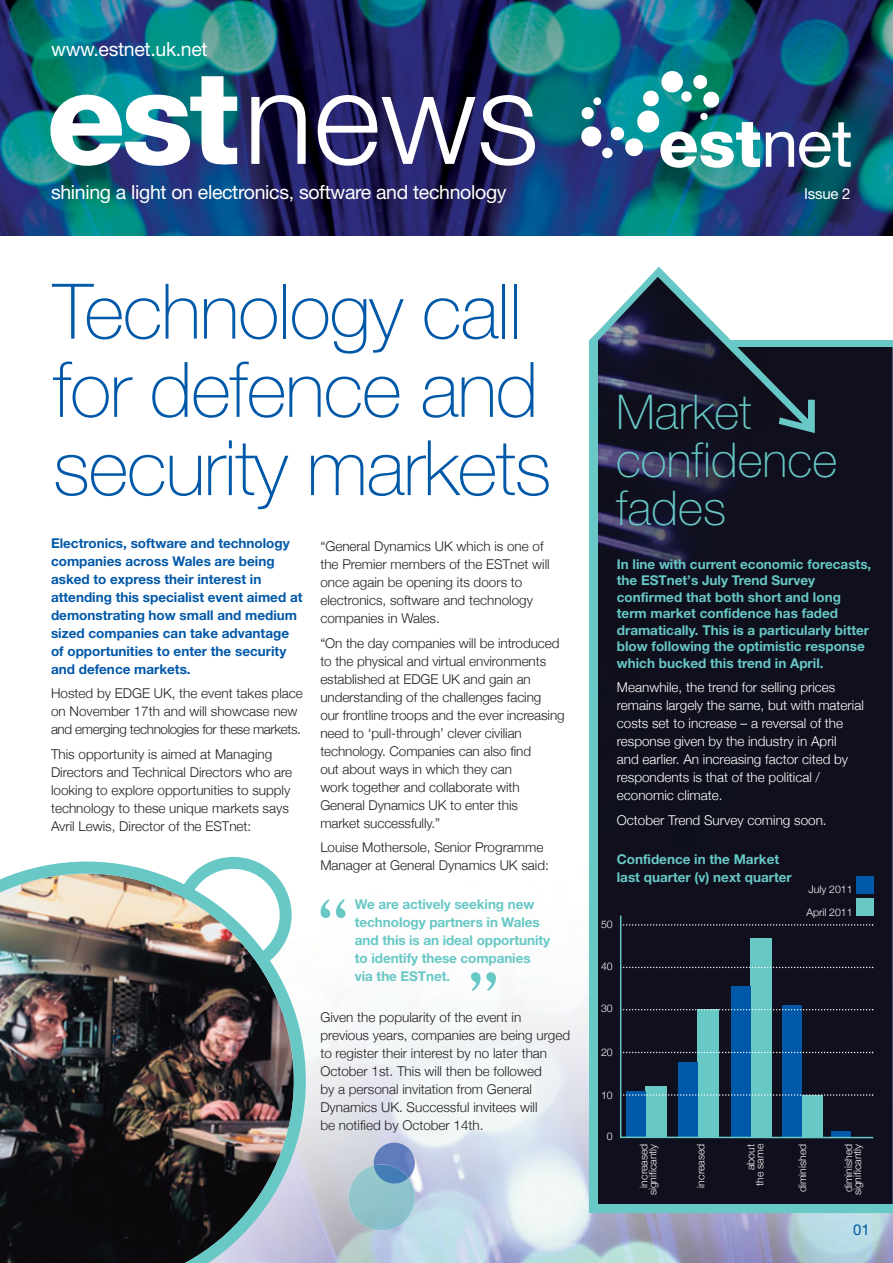
<style>
.page{position:relative;width:893px;height:1263px;background:#fff}
.page>*{position:absolute;margin:0;border:0;box-sizing:border-box;transform-origin:0 0}
.t1{font:300 129.6px "Helvetica Neue";color:#fff}
.t2{font:100 76.65px/78.3px "Helvetica Neue";letter-spacing:-.015em;color:#0058a9}
.t3{font:62.85px "Caslon Three";color:#67c8c6}
.t4{font:100 48px/48px "Helvetica Neue";color:#67c8c6}
.t5{font:19.5px "Helvetica Neue";letter-spacing:-.015em;color:#fff}
.t6{font:15px "Helvetica Neue";letter-spacing:-.015em;color:#fff}
.t7{font:15px "Helvetica Neue";color:#0058a9}
.t8{font:300 13.5px/18px "Helvetica Neue";color:#231f20}
.t9{font:700 13.5px/16.5px "Helvetica Neue";color:#67c8c6}
.t10{font:300 13.5px/18px "Helvetica Neue";color:#fff}
.t11{font:700 13.5px/18px "Helvetica Neue";color:#0058a9}
.t12{font:300 10.5px/9px "Helvetica Neue";color:#fff;text-align:right}
.s1{font-weight:800}
</style>
<div class="page">
<img style="left:233px;top:856px;width:660px;height:407px">
<svg style="left:212px;top:857px;width:80px;height:4px"></svg>
<img style="left:0;top:861px;width:306px;height:402px">
<img style="left:0;top:0;width:893px;height:235px">
<svg style="left:766px;top:122px;width:85px;height:46px"></svg>
<svg style="left:581px;top:71px;width:179px;height:97px"></svg>
<div style="left:597px;top:347px;width:296px;height:857px;background:#100f1d"></div>
<svg style="left:590px;top:267px;width:225px;height:166px"></svg>
<div style="left:589px;top:340px;width:8px;height:872px;background:#67c8c6"></div>
<div style="left:590px;top:1204px;width:303px;height:8px;background:#67c8c6"></div>
<div style="left:727px;top:340px;width:166px;height:7px;background:#67c8c6"></div>
<div style="left:831px;top:1131px;width:20px;height:6px;background:#0058a9"></div>
<div style="left:646px;top:1086px;width:21px;height:51px;background:#67c8c6"></div>
<div style="left:626px;top:1092px;width:20px;height:45px;background:#0058a9"></div>
<div style="left:697px;top:1010px;width:22px;height:127px;background:#67c8c6"></div>
<div style="left:678px;top:1062px;width:19px;height:75px;background:#0058a9"></div>
<div style="left:750px;top:938px;width:22px;height:199px;background:#67c8c6"></div>
<div style="left:731px;top:986px;width:19px;height:151px;background:#0058a9"></div>
<div style="left:802px;top:1095px;width:21px;height:42px;background:#67c8c6"></div>
<div style="left:782px;top:1006px;width:20px;height:131px;background:#0058a9"></div>
<hr style="left:621px;top:1136px;width:252px;height:2px;background:#67c8c6">
<svg style="left:621px;top:1094px;width:252px;height:2px"></svg>
<svg style="left:621px;top:1052px;width:252px;height:1px"></svg>
<svg style="left:621px;top:1009px;width:252px;height:1px"></svg>
<svg style="left:621px;top:967px;width:252px;height:1px"></svg>
<svg style="left:621px;top:924px;width:252px;height:2px"></svg>
<div style="left:856px;top:876px;width:17px;height:17px;background:#0058a9"></div>
<div style="left:856px;top:898px;width:17px;height:17px;background:#67c8c6"></div>
<hr style="left:620px;top:915px;width:1px;height:223px;background:#67c8c6">
<img style="left:349px;top:1165px;width:66px;height:65px">
<img style="left:374px;top:1142px;width:41px;height:36px">
<img style="left:374px;top:1164px;width:34px;height:20px">
<h3 class="t5" style="left:51px;top:43px;width:158px">www.estnet.uk.net</h3>
<h1 class="t1" style="left:46px;top:39px;width:494px"><span class="s1">est</span>news</h1>
<h3 class="t5" style="left:51px;top:185px;width:457px">shining a light on electronics, software and technology</h3>
<p class="t6" style="left:804px;top:189px;width:48px">Issue 2</p>
<h2 class="t2" style="left:53px;top:279px;width:500px">Technology call for defence and security markets</h2>
<p class="t11" style="left:51px;top:535px;width:253px">Electronics, software and technology companies across Wales are being asked to express their interest in attending this specialist event aimed at demonstrating how small and medium sized companies can take advantage of opportunities to enter the security and defence markets.</p>
<p class="t8" style="left:51px;top:684px;width:253px">Hosted by EDGE UK, the event takes place on November 17th and will showcase new and emerging technologies for these markets.</p>
<p class="t8" style="left:51px;top:744px;width:243px">This opportunity is aimed at Managing Directors and Technical Directors who are looking to explore opportunities to supply technology to these unique markets says Avril Lewis, Director of the ESTnet:</p>
<p class="t8" style="left:320px;top:537px;width:231px">“General Dynamics UK which is one of the Premier members of the ESTnet will once again be opening its doors to electronics, software and technology companies in Wales.</p>
<p class="t8" style="left:320px;top:633px;width:246px">“On the day companies will be introduced to the physical and virtual environments established at EDGE UK and gain an understanding of the challenges facing<br>our frontline troops and the ever increasing need to ‘pull-through’ clever civilian technology. Companies can also find<br>out about ways in which they can<br>work together and collaborate with General Dynamics UK to enter this<br>market successfully.”</p>
<p class="t8" style="left:320px;top:838px;width:230px">Louise Mothersole, Senior Programme<br>Manager at General Dynamics UK said:</p>
<h3 class="t3" style="left:317px;top:899px;width:33px">“</h3>
<p class="t9" style="left:355px;top:897px;width:197px;line-height:18px">We are actively seeking new technology partners in Wales and this is an ideal opportunity to identify these companies via the ESTnet.</p>
<h3 class="t3" style="left:468px;top:972px;width:33px">”</h3>
<p class="t8" style="left:320px;top:1008px;width:251px">Given the popularity of the event in previous years, companies are being urged to register their interest by no later than October 1st. This will then be followed<br>by a personal invitation from General Dynamics UK. Successful invitees will<br>be notified by October 14th.</p>
<h3 class="t4" style="left:616px;top:393px;width:223px">Market confidence fades</h3>
<p class="t9" style="left:617px;top:557px;width:256px">In line with current economic forecasts, the ESTnet’s July Trend Survey confirmed that both short and long term market confidence has faded dramatically. This is a particularly bitter blow following the optimistic response which bucked this trend in April.</p>
<p class="t10" style="left:617px;top:678px;width:249px">Meanwhile, the trend for selling prices remains largely the same, but with material costs set to increase – a reversal of the response given by the industry in April<br>and earlier. An increasing factor cited by respondents is that of the political / economic climate.</p>
<p class="t10" style="left:617px;top:810px;width:211px">October Trend Survey coming soon.</p>
<p class="t9" style="left:617px;top:852px;width:176px;line-height:18px">Confidence in the Market last quarter (v) next quarter</p>
<p class="t12" style="left:806px;top:878px;width:48px;line-height:22.5px;text-align:left">July 2011<br>April 2011</p>
<p class="t12" style="left:601px;top:919px;width:13px">50</p>
<p class="t12" style="left:601px;top:961px;width:13px">40</p>
<p class="t12" style="left:601px;top:1004px;width:13px">30</p>
<p class="t12" style="left:601px;top:1048px;width:13px">20</p>
<p class="t12" style="left:601px;top:1090px;width:13px">10</p>
<p class="t12" style="left:607px;top:1131px;width:7px">0</p>
<p class="t12" style="left:639px;top:1195px;width:53px;rotate:-90deg">increased significantly</p>
<p class="t12" style="left:696px;top:1187px;width:45px;rotate:-90deg">increased</p>
<p class="t12" style="left:746px;top:1186px;width:43px;rotate:-90deg">about the same</p>
<p class="t12" style="left:798px;top:1192px;width:50px;rotate:-90deg">diminished</p>
<p class="t12" style="left:844px;top:1195px;width:53px;text-align:left;rotate:-90deg">diminished significantly</p>
<p class="t7" style="left:853px;top:1224px;width:18px">01</p>
</div>
